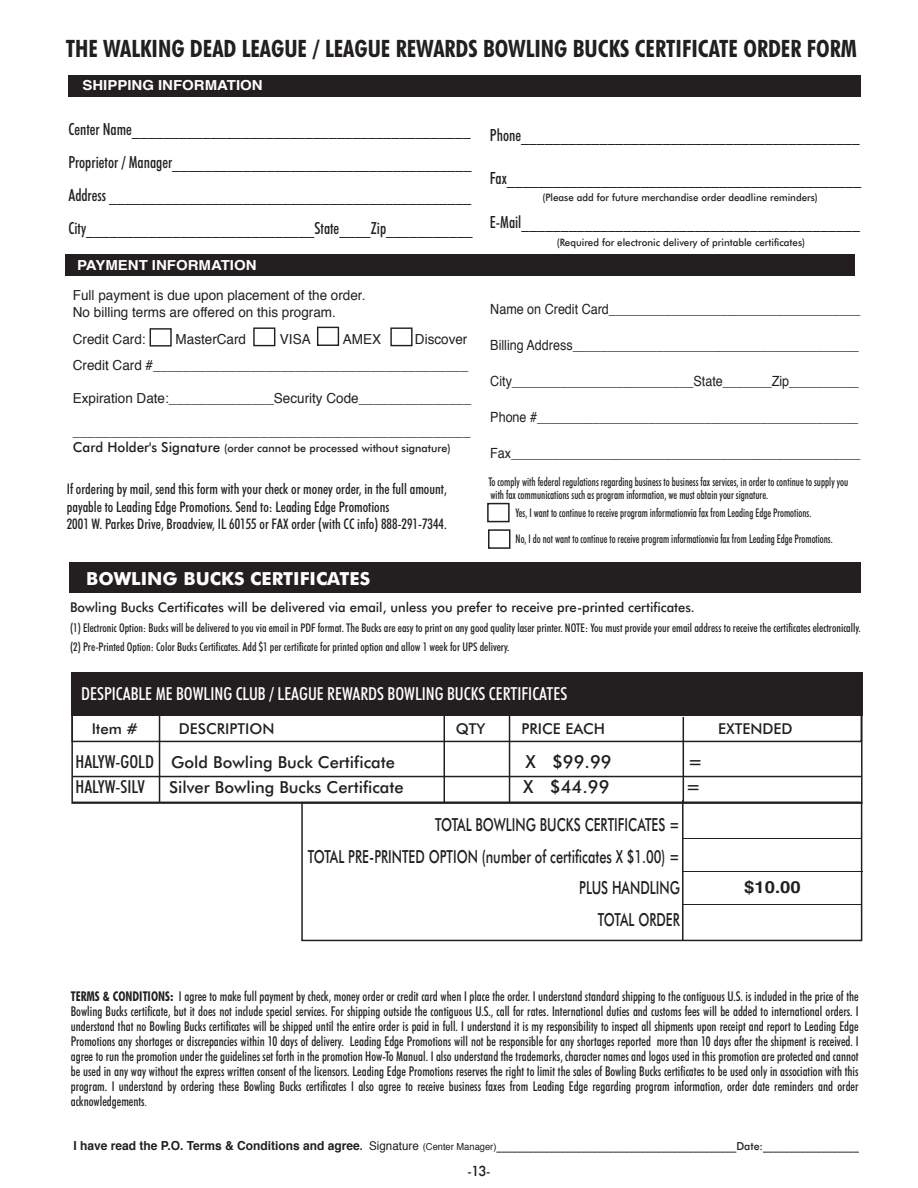
<style>
.page{position:relative;width:918px;height:1188px;background:#fff}
.page>*{position:absolute;margin:0;border:0;box-sizing:border-box;transform-origin:0 0}
.t1{font:700 condensed 24px "Futura BT";color:#231f20}
.t2{font:500 18px/31.5px "Futura BT";color:#231f20;text-align:right;scale:.71 1}
.t3{font:500 condensed 18px "Futura BT";color:#fff}
.t4{font:700 18px "Futura BT";color:#fff}
.t5{font:500 18px "Futura BT";color:#231f20}
.t6{font:500 condensed 18px "Futura BT";color:#231f20}
.t7{font:500 condensed 16.8px/33px "Futura BT";color:#231f20;scale:.94 1}
.t8{font:500 condensed 16.8px "Futura BT";color:#231f20;scale:.93 1}
.t9{font:500 16.5px "Futura BT";color:#231f20}
.t10{font:700 16.5px "Helvetica";color:#231f20;scale:1.12 1}
.t11{font:500 15px "Futura BT";color:#231f20}
.t12{font:500 condensed 14.7px/17.5px "Futura BT";color:#231f20}
.t13{font:13.95px "Helvetica";color:#231f20;scale:.9 1}
.t14{font:13.8px/17.5px "Helvetica";color:#231f20}
.t15{font:700 13.8px "Helvetica";color:#fff;scale:1.08 1}
.t16{font:500 condensed 13.5px/15px "Futura BT";color:#231f20;text-align:justify;scale:.93 1}
.t17{font:500 13.5px "Futura BT";color:#231f20;scale:.96 1}
.t18{font:500 13.5px "Futura";color:#231f20}
.t19{font:500 condensed 12px/19.5px "Futura BT";color:#231f20;scale:.96 1}
.t20{font:500 condensed 12px/12.9px "Futura BT";color:#231f20;scale:.87 1}
.t21{font:500 condensed 12px/25.5px "Futura BT";color:#231f20;scale:.86 1}
.t22{font:500 11.1px "Futura BT";color:#231f20;scale:.96 1}
.t23{font:500 11.1px "Futura BT";color:#231f20}
.t24{font:500 10.2px "Futura BT";color:#231f20;scale:.95 1}
.s1{font-size:13.8px}
.s2{font-stretch:condensed;font-size:18px}
.s3{font-weight:700}
.s4{font-size:10.95px}
.s5{font-family:"Helvetica";font-weight:700;font-size:12.45px}
.s6{font-family:"Helvetica";font-weight:700}
.s7{font-family:"Helvetica";font-weight:400;font-size:12px}
.s8{font-family:"Helvetica";font-weight:400;font-size:9.75px}
</style>
<div class="page">
<div style="left:150px;top:328px;width:22px;height:19px;background:#fff;border:1px solid #231f20"></div>
<div style="left:253px;top:327px;width:22px;height:19px;background:#fff;border:1px solid #231f20"></div>
<div style="left:317px;top:327px;width:22px;height:19px;background:#fff;border:1px solid #231f20"></div>
<div style="left:390px;top:327px;width:23px;height:19px;background:#fff;border:1px solid #231f20"></div>
<hr style="left:682px;top:871px;width:180px;height:1px;background:#231f20">
<div style="left:301px;top:802px;width:561px;height:139px;border:2px solid #231f20"></div>
<div style="left:68px;top:75px;width:793px;height:21px;background:#231f20"></div>
<div style="left:66px;top:254px;width:789px;height:22px;background:#231f20"></div>
<hr style="left:682px;top:800px;width:2px;height:140px;background:#231f20">
<hr style="left:683px;top:904px;width:179px;height:1px;background:#231f20">
<div style="left:487px;top:503px;width:23px;height:19px;border:2px solid #231f20"></div>
<div style="left:488px;top:529px;width:22px;height:20px;border:2px solid #231f20"></div>
<div style="left:69px;top:562px;width:792px;height:30px;background:#231f20"></div>
<div style="left:71px;top:673px;width:792px;height:43px;background:#231f20"></div>
<hr style="left:72px;top:776px;width:790px;height:1px;background:#231f20">
<div style="left:71px;top:713px;width:791px;height:29px;border:2px solid #231f20"></div>
<hr style="left:444px;top:715px;width:1px;height:87px;background:#231f20">
<hr style="left:509px;top:715px;width:1px;height:87px;background:#231f20">
<hr style="left:683px;top:717px;width:1px;height:87px;background:#231f20">
<hr style="left:159px;top:714px;width:1px;height:88px;background:#231f20">
<div style="left:71px;top:712px;width:792px;height:92px;border:2px solid #231f20"></div>
<hr style="left:683px;top:838px;width:179px;height:1px;background:#231f20">
<h1 class="t1" style="left:66px;top:33px;width:793px">THE WALKING DEAD LEAGUE / LEAGUE REWARDS BOWLING BUCKS CERTIFICATE ORDER FORM</h1>
<p class="t15" style="left:82px;top:74px;width:168px">SHIPPING INFORMATION</p>
<p class="t7" style="left:68px;top:113px;width:432px">Center Name___________________________________________ Proprietor / Manager______________________________________ Address ______________________________________________ City_____________________________State____Zip___________</p>
<p class="t15" style="left:77px;top:254px;width:168px">PAYMENT INFORMATION</p>
<p class="t14" style="left:73px;top:286px;width:294px">Full payment is due upon placement of the order.<br>No billing terms are offered on this program.</p>
<p class="t14" style="left:73px;top:331px;width:74px">Credit Card:</p>
<p class="t14" style="left:176px;top:331px;width:72px">MasterCard</p>
<p class="t14" style="left:280px;top:331px;width:32px">VISA</p>
<p class="t14" style="left:343px;top:331px;width:40px">AMEX</p>
<p class="t14" style="left:73px;top:327px;width:397px;line-height:26.2px;text-align:right">Discover<br>Credit Card #__________________________________________</p>
<p class="t14" style="left:73px;top:390px;width:400px">Expiration Date:______________Security Code_______________</p>
<p class="t14" style="left:73px;top:423px;width:399px">_____________________________________________________</p>
<p class="t23" style="left:73px;top:442px;width:379px"><span class="s1">Card Holder's Signature</span> (order cannot be processed without signature)</p>
<p class="t12" style="left:67px;top:480px;width:382px">If ordering by mail, send this form with your check or money order, in the full amount, payable to Leading Edge Promotions. Send to: Leading Edge Promotions<br>2001 W. Parkes Drive, Broadview, IL 60155 or FAX order (with CC info) 888-291-7344.</p>
<p class="t8" style="left:490px;top:125px;width:399px">Phone___________________________________________</p>
<p class="t8" style="left:490px;top:168px;width:401px">Fax_____________________________________________</p>
<p class="t8" style="left:490px;top:212px;width:400px">E-Mail___________________________________________</p>
<p class="t24" style="left:543px;top:191px;width:291px">(Please add for future merchandise order deadline reminders)</p>
<p class="t24" style="left:557px;top:236px;width:263px">(Required for electronic delivery of printable certificates)</p>
<p class="t13" style="left:490px;top:298px;width:413px">Name on Credit Card____________________________________</p>
<p class="t13" style="left:490px;top:334px;width:411px">Billing Address_________________________________________</p>
<p class="t13" style="left:490px;top:370px;width:411px">City__________________________State_______Zip__________</p>
<p class="t13" style="left:490px;top:406px;width:410px">Phone #______________________________________________</p>
<p class="t13" style="left:490px;top:442px;width:413px">Fax__________________________________________________</p>
<p class="t20" style="left:488px;top:475px;width:415px">To comply with federal regulations regarding business to business fax services, in order to continue to supply you with fax communications such as program information, we must obtain your signature.</p>
<p class="t21" style="left:516px;top:500px;width:370px">Yes, I want to continue to receive program informationvia fax from Leading Edge Promotions.<br>No, I do not want to continue to receive program informationvia fax from Leading Edge Promotions.</p>
<h2 class="t4" style="left:86px;top:567px;width:286px">BOWLING BUCKS CERTIFICATES</h2>
<p class="t17" style="left:70px;top:599px;width:652px">Bowling Bucks Certificates will be delivered via email, unless you prefer to receive pre-printed certificates.</p>
<p class="t19" style="left:70px;top:618px;width:825px">(1) Electronic Option: Bucks will be delivered to you via email in PDF format. The Bucks are easy to print on any good quality laser printer. NOTE: You must provide your email address to receive the certificates electronically. (2) Pre-Printed Option: Color Bucks Certificates. Add $1 per certificate for printed option and allow 1 week for UPS delivery.</p>
<h2 class="t3" style="left:81px;top:683px;width:488px">DESPICABLE ME BOWLING CLUB / LEAGUE REWARDS BOWLING BUCKS CERTIFICATES</h2>
<p class="t11" style="left:92px;top:720px;width:48px">Item #</p>
<p class="t11" style="left:179px;top:720px;width:97px">DESCRIPTION</p>
<p class="t11" style="left:456px;top:720px;width:31px">QTY</p>
<p class="t11" style="left:521px;top:720px;width:85px">PRICE EACH</p>
<p class="t11" style="left:718px;top:720px;width:76px">EXTENDED</p>
<p class="t9" style="left:76px;top:752px;width:321px"><span class="s2">HALYW-GOLD</span> Gold Bowling Buck Certificate</p>
<h2 class="t5" style="left:525px;top:750px;width:88px">X $99.99</h2>
<h2 class="t5" style="left:688px;top:750px;width:16px">=</h2>
<h2 class="t6" style="left:76px;top:776px;width:71px">HALYW-SILV</h2>
<p class="t9" style="left:169px;top:777px;width:236px">Silver Bowling Bucks Certificate</p>
<h2 class="t5" style="left:523px;top:776px;width:88px">X $44.99</h2>
<h2 class="t5" style="left:686px;top:776px;width:16px">=</h2>
<h2 class="t2" style="left:308px;top:809px;width:526px">TOTAL BOWLING BUCKS CERTIFICATES =<br>TOTAL PRE-PRINTED OPTION (number of certificates X $1.00) =<br>PLUS HANDLING<br>TOTAL ORDER</h2>
<p class="t10" style="left:744px;top:874px;width:52px">$10.00</p>
<p class="t16" style="left:71px;top:988px;width:849px"><span class="s3">TERMS &amp; CONDITIONS:</span> I agree to make full payment by check, money order or credit card when I place the order. I understand standard shipping to the contiguous U.S. is included in the price of the Bowling Bucks certificate, but it does not include special services. For shipping outside the contiguous U.S., call for rates. International duties and customs fees will be added to international orders. I understand that no Bowling Bucks certificates will be shipped until the entire order is paid in full. I understand it is my responsibility to inspect all shipments upon receipt and report to Leading Edge Promotions any shortages or discrepancies within 10 days of delivery. Leading Edge Promotions will not be responsible for any shortages reported more than 10 days after the shipment is received. I agree to run the promotion under the guidelines set forth in the promotion How-To Manual. I also understand the trademarks, character names and logos used in this promotion are protected and cannot be used in any way without the express written consent of the licensors. Leading Edge Promotions reserves the right to limit the sales of Bowling Bucks certificates to be used only in association with this program. I understand by ordering these Bowling Bucks certificates I also agree to receive business faxes from Leading Edge regarding program information, order date reminders and order acknowledgements<span class="s4">.</span></p>
<p class="t22" style="left:74px;top:1139px;width:820px"><span class="s5">I have read the P.O. Terms &amp; Conditions and agree</span><span class="s6">.</span> <span class="s7">Signature</span> <span class="s8">(Center Manager)</span>_____________________________________________Date:__________________</p>
<p class="t18" style="left:468px;top:1162px;width:23px">-13-</p>
</div>
